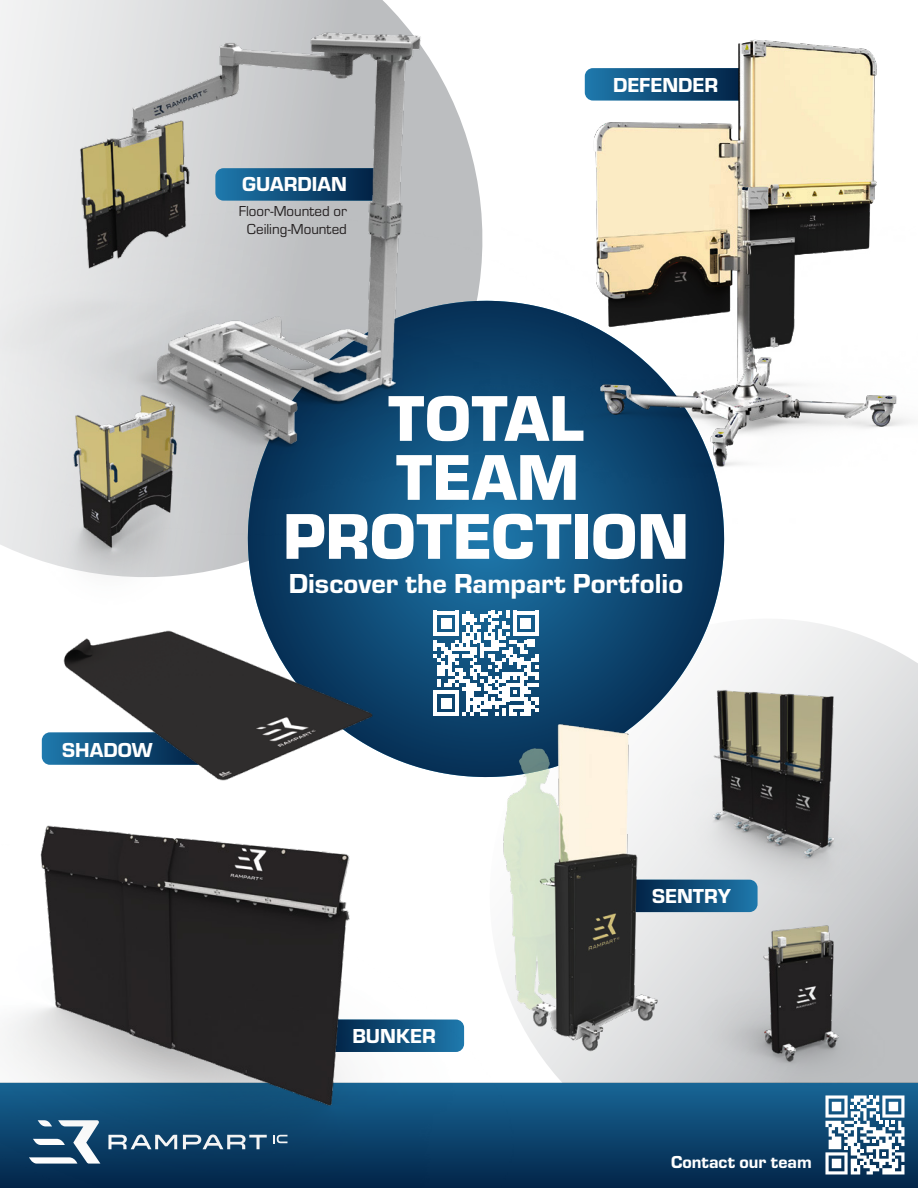
<style>
.page{position:relative;width:918px;height:1188px;background:#fff}
.page>*{position:absolute;margin:0;border:0;box-sizing:border-box;transform-origin:0 0}
.t1{font:28.5px "Eurostile Hea";color:#fff}
.t2{font:21px "Eurostile Hea";color:#fff}
.t3{font:18px "Eurostile Hea";color:#fff}
.t4{font:15px/18px "Eurostile";color:#231f20;text-align:center}
</style>
<div class="page">
<svg style="left:653px;top:619px;width:265px;height:464px"></svg>
<div style="left:0;top:1083px;width:918px;height:105px;background:linear-gradient(to bottom,#186696,#032548)"></div>
<svg style="left:825px;top:1095px;width:80px;height:80px"></svg>
<svg style="left:273px;top:524px;width:451px;height:147px;background:#1e5982"></svg>
<img style="left:11px;top:549px;width:262px;height:19px">
<img style="left:0;top:0;width:593px;height:549px">
<img style="left:0;top:645px;width:653px;height:543px">
<img style="left:47px;top:568px;width:340px;height:251px">
<img style="left:407px;top:708px;width:275px;height:352px">
<img style="left:682px;top:910px;width:236px;height:181px">
<img style="left:646px;top:671px;width:272px;height:239px">
<img style="left:473px;top:0;width:437px;height:524px">
<svg style="left:389px;top:396px;width:194px;height:45px"></svg>
<svg style="left:396px;top:455px;width:180px;height:45px"></svg>
<svg style="left:287px;top:514px;width:284px;height:45px"></svg>
<div style="left:576px;top:514px;width:12px;height:45px;background:#fff"></div>
<svg style="left:593px;top:514px;width:42px;height:45px"></svg>
<svg style="left:641px;top:514px;width:44px;height:45px"></svg>
<svg style="left:434px;top:611px;width:104px;height:105px"></svg>
<p class="t2" style="left:242px;top:169px;width:106px">GUARDIAN</p>
<p class="t4" style="left:239px;top:201px;width:110px">Floor-Mounted or<br>Ceiling-Mounted</p>
<p class="t2" style="left:613px;top:70px;width:106px">DEFENDER</p>
<p class="t2" style="left:62px;top:735px;width:92px">SHADOW</p>
<h1 class="t1" style="left:289px;top:564px;width:396px">Discover the Rampart Portfolio</h1>
<p class="t2" style="left:352px;top:1022px;width:85px">BUNKER</p>
<p class="t2" style="left:652px;top:882px;width:80px">SENTRY</p>
<p class="t3" style="left:671px;top:1150px;width:142px">Contact our team</p>
</div>
